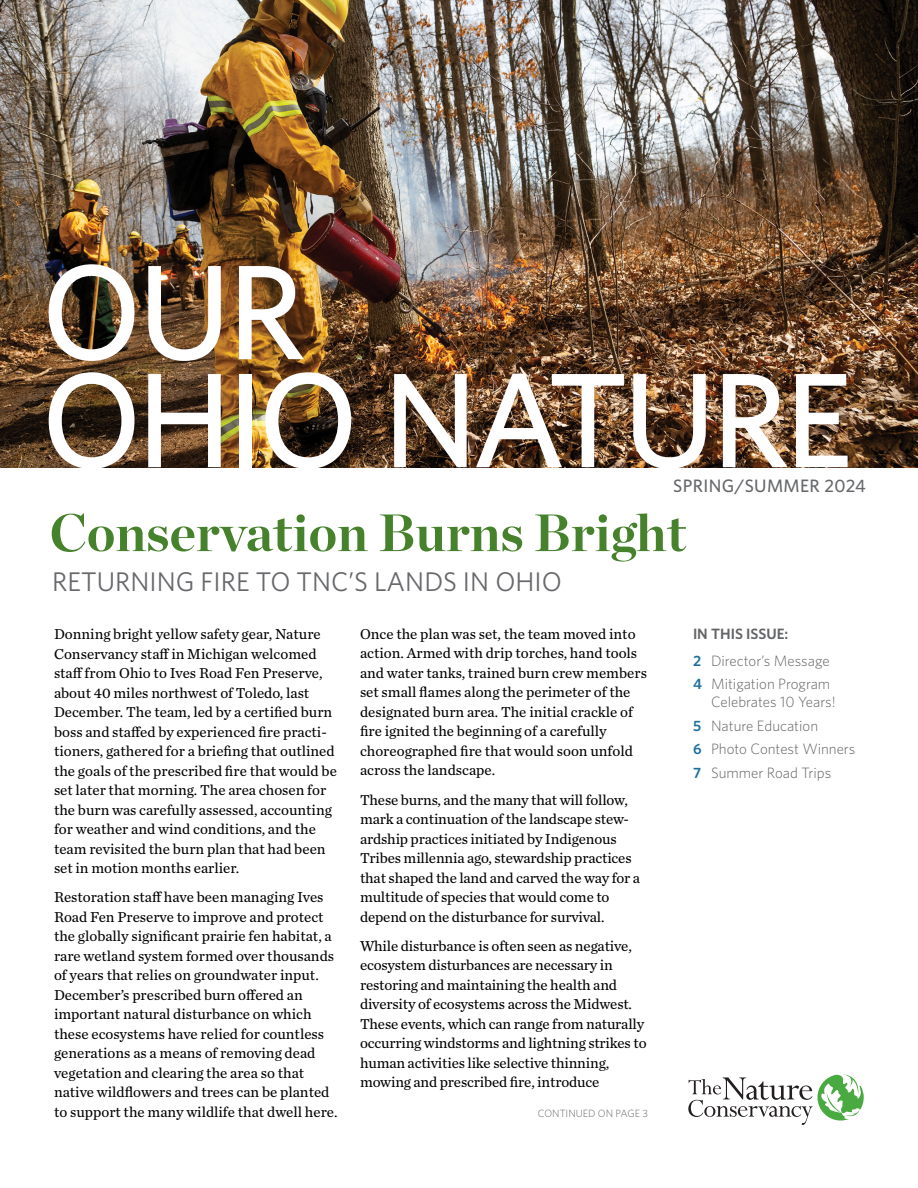
<style>
.page{position:relative;width:918px;height:1188px;background:#fff}
.page>*{position:absolute;margin:0;border:0;box-sizing:border-box;transform-origin:0 0}
.t1{font:500 135px/108px "Whitney";letter-spacing:-.035em;color:#fff}
.t2{font:700 52.5px "Chronicle Display";color:#46812b}
.t3{font:27px "Whitney";color:#67686b}
.t4{font:500 18px "Whitney";letter-spacing:.02em;color:#67686b}
.t5{font:15px/19.5px "Chronicle Text G2";color:#000}
.t6{font:300 15px/23.4px "Whitney";color:#636466}
.t7{font:300 10.5px "Whitney";color:#636466}
.s1{font-weight:600}
.s2{font-weight:600;color:#20709f}
</style>
<div class="page">
<img style="left:0;top:0;width:918px;height:467px">
<svg style="left:688px;top:1074px;width:176px;height:51px"></svg>
<h1 class="t1" style="left:41px;top:256px;width:813px">OUR<br>OHIO NATURE</h1>
<p class="t4" style="left:673px;top:474px;width:194px">SPRING/SUMMER 2024</p>
<h2 class="t2" style="left:50px;top:490px;width:638px">Conservation Burns Bright</h2>
<h3 class="t3" style="left:52px;top:564px;width:511px">RETURNING FIRE TO TNC’S LANDS IN OHIO</h3>
<p class="t5" style="left:54px;top:623px;width:284px">Donning bright yellow safety gear, Nature Conservancy staff in Michigan welcomed staff from Ohio to Ives Road Fen Preserve, about 40 miles northwest of Toledo, last December. The team, led by a certified burn boss and staffed by experienced fire practi&shy;tioners, gathered for a briefing that outlined the goals of the prescribed fire that would be set later that morning. The area chosen for the burn was carefully assessed, accounting for weather and wind conditions, and the team revisited the burn plan that had been set in motion months earlier.</p>
<p class="t5" style="left:54px;top:887px;width:285px">Restoration staff have been managing Ives Road Fen Preserve to improve and protect the globally significant prairie fen habitat, a rare wetland system formed over thousands of years that relies on groundwater input.<br>December’s prescribed burn offered an important natural disturbance on which these ecosystems have relied for countless generations as a means of removing dead vegetation and clearing the area so that native wildflowers and trees can be planted to support the many wildlife that dwell here.</p>
<p class="t6" style="left:693px;top:620px;width:138px;line-height:27px"><span class="s1">IN THIS ISSUE:<br></span><span class="s2">2</span> Director’s Message</p>
<p class="t6" style="left:711px;top:675px;width:126px;line-height:18px;text-indent:-18px"><span class="s2">4</span> Mitigation Program<br>Celebrates 10 Years!</p>
<p class="t6" style="left:693px;top:713px;width:164px"><span class="s2">5</span> Nature Education<br><span class="s2">6</span> Photo Contest Winners<br><span class="s2">7</span> Summer Road Trips</p>
<p class="t5" style="left:360px;top:623px;width:288px">Once the plan was set, the team moved into action. Armed with drip torches, hand tools and water tanks, trained burn crew members set small flames along the perimeter of the designated burn area. The initial crackle of fire ignited the beginning of a carefully choreographed fire that would soon unfold across the landscape.</p>
<p class="t5" style="left:360px;top:789px;width:282px">These burns, and the many that will follow, mark a continuation of the landscape stew&shy;ardship practices initiated by Indigenous Tribes millennia ago, stewardship practices that shaped the land and carved the way for a multitude of species that would come to depend on the disturbance for survival.</p>
<p class="t5" style="left:360px;top:935px;width:288px">While disturbance is often seen as negative, ecosystem disturbances are necessary in restoring and maintaining the health and diversity of ecosystems across the Midwest.<br>These events, which can range from naturally occurring windstorms and lightning strikes to human activities like selective thinning, mowing and prescribed fire, introduce</p>
<p class="t7" style="left:538px;top:1106px;width:112px">CONTINUED ON PAGE 3</p>
</div>
